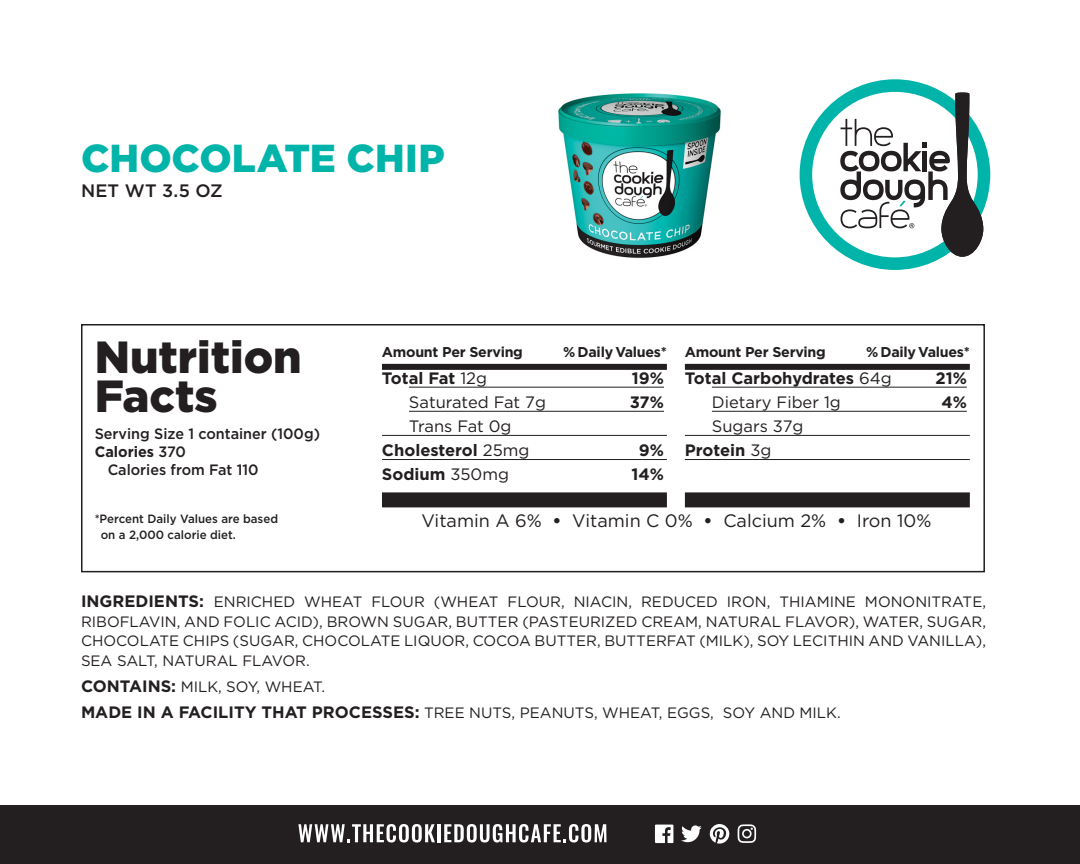
<style>
.page{position:relative;width:1080px;height:864px;background:#fff}
.page>*{position:absolute;margin:0;border:0;box-sizing:border-box;transform-origin:0 0}
.t1{font:900 45px/39px "Gotham";color:#231f20}
.t2{font:900 39px "Gotham";color:#00b4a9}
.vitamin{font:18px "Gotham";color:#231f20}
.Net_weight{font:500 18px "Gotham";letter-spacing:.01em;color:#231f20}
.bold___with_Rule_ind{font:16.5px "Gotham";color:#231f20}
.bold___with_Rule{font:700 16.5px "Gotham";color:#231f20}
.bold___Top_line{font:700 16.5px "Gotham";color:#231f20}
.bold___with_Rule_ind-2{font:700 16.5px "Gotham";color:#231f20}
.ingredients{font:15px/19.5px "Gotham";color:#231f20;text-align:justify}
.serving_size{font:500 15px "Gotham";color:#231f20;scale:.96 1}
.serving_size-2{font:700 15px "Gotham";color:#231f20;scale:.96 1}
.amount_per{font:700 14.25px "Gotham";letter-spacing:-.02em;color:#231f20}
.Percent{font:500 12px/16.5px "Gotham";color:#231f20;scale:.96 1}
.s1{font-weight:400}
.s2{font-weight:500}
.s3{font-weight:700}
.s4{font-weight:700;font-size:16.5px}
</style>
<div class="page">
<img style="left:558px;top:93px;width:163px;height:165px">
<div style="left:0;top:806px;width:1080px;height:58px;background:#231f20"></div>
<svg style="left:298px;top:824px;width:137px;height:19px"></svg>
<hr style="left:437px;top:824px;width:4px;height:18px;background:#fff">
<svg style="left:444px;top:824px;width:163px;height:19px"></svg>
<svg style="left:655px;top:825px;width:18px;height:18px"></svg>
<svg style="left:681px;top:825px;width:21px;height:17px"></svg>
<svg style="left:710px;top:824px;width:19px;height:20px"></svg>
<svg style="left:738px;top:824px;width:18px;height:19px"></svg>
<svg style="left:779px;top:167px;width:212px;height:268px"></svg>
<svg style="left:800px;top:79px;width:190px;height:191px"></svg>
<div style="left:81px;top:324px;width:904px;height:248px;border:2px solid #231f20"></div>
<div style="left:382px;top:364px;width:285px;height:6px;background:#231f20"></div>
<hr style="left:409px;top:387px;width:255px;height:1px;background:#231f20">
<hr style="left:409px;top:411px;width:255px;height:1px;background:#231f20">
<hr style="left:382px;top:435px;width:285px;height:1px;background:#231f20">
<hr style="left:382px;top:459px;width:285px;height:1px;background:#231f20">
<div style="left:382px;top:492px;width:285px;height:15px;background:#231f20"></div>
<div style="left:685px;top:364px;width:285px;height:6px;background:#231f20"></div>
<hr style="left:712px;top:387px;width:255px;height:1px;background:#231f20">
<hr style="left:712px;top:411px;width:255px;height:1px;background:#231f20">
<hr style="left:685px;top:435px;width:285px;height:1px;background:#231f20">
<hr style="left:685px;top:459px;width:285px;height:1px;background:#231f20">
<div style="left:685px;top:492px;width:285px;height:15px;background:#231f20"></div>
<p class="t2" style="left:81px;top:131px;width:365px">CHOCOLATE CHIP</p>
<p class="Net_weight" style="left:81px;top:179px;width:143px">NET WT 3.5 OZ</p>
<h1 class="t1" style="left:95px;top:337px;width:209px">Nutrition<br>Facts</h1>
<p class="amount_per" style="left:382px;top:343px;width:142px">Amount Per Serving</p>
<p class="amount_per" style="left:563px;top:343px;width:105px">% Daily Values*</p>
<p class="bold___Top_line" style="left:382px;top:367px;width:107px">Total Fat <span class="s1">12g</span></p>
<p class="bold___Top_line" style="left:632px;top:367px;width:34px">19%</p>
<p class="bold___with_Rule_ind" style="left:409px;top:391px;width:138px">Saturated Fat 7g</p>
<p class="bold___with_Rule_ind-2" style="left:630px;top:391px;width:36px">37%</p>
<p class="bold___with_Rule_ind" style="left:409px;top:416px;width:104px">Trans Fat 0g</p>
<p class="bold___with_Rule" style="left:382px;top:439px;width:149px">Cholesterol <span class="s1">25mg</span></p>
<p class="bold___with_Rule" style="left:639px;top:439px;width:27px">9%</p>
<p class="bold___with_Rule" style="left:382px;top:463px;width:129px">Sodium <span class="s1">350mg</span></p>
<p class="bold___with_Rule" style="left:631px;top:463px;width:34px">14%</p>
<p class="amount_per" style="left:685px;top:343px;width:142px">Amount Per Serving</p>
<p class="amount_per" style="left:866px;top:343px;width:105px">% Daily Values*</p>
<p class="bold___Top_line" style="left:685px;top:367px;width:208px">Total Carbohydrates <span class="s1">64g</span></p>
<p class="bold___Top_line" style="left:935px;top:367px;width:33px">21%</p>
<p class="bold___with_Rule_ind" style="left:712px;top:391px;width:130px">Dietary Fiber 1g</p>
<p class="bold___with_Rule_ind-2" style="left:941px;top:391px;width:27px">4%</p>
<p class="bold___with_Rule_ind" style="left:712px;top:416px;width:93px">Sugars 37g</p>
<p class="bold___with_Rule" style="left:685px;top:439px;width:88px">Protein <span class="s1">3g</span></p>
<p class="serving_size" style="left:95px;top:424px;width:236px">Serving Size 1 container (100g)</p>
<p class="serving_size-2" style="left:95px;top:441px;width:97px">Calories <span class="s2">370</span></p>
<p class="serving_size" style="left:108px;top:460px;width:159px">Calories from Fat 110</p>
<p class="Percent" style="left:101px;top:510px;width:186px;text-indent:-6px">*Percent Daily Values are based on a 2,000 calorie diet.</p>
<p class="vitamin" style="left:422px;top:510px;width:511px">Vitamin A 6% <span class="s3">•</span> Vitamin C 0% <span class="s3">•</span> Calcium 2% <span class="s3">•</span> Iron 10%</p>
<p class="ingredients" style="left:81px;top:592px;width:907px"><span class="s4">INGREDIENTS:</span> ENRICHED WHEAT FLOUR (WHEAT FLOUR, NIACIN, REDUCED IRON, THIAMINE MONONITRATE, RIBOFLAVIN, AND FOLIC ACID), BROWN SUGAR, BUTTER (PASTEURIZED CREAM, NATURAL FLAVOR), WATER, SUGAR, CHOCOLATE CHIPS (SUGAR, CHOCOLATE LIQUOR, COCOA BUTTER, BUTTERFAT (MILK), SOY LECITHIN AND VANILLA), SEA SALT, NATURAL FLAVOR.</p>
<p class="ingredients" style="left:81px;top:677px;width:246px"><span class="s4">CONTAINS:</span> MILK, SOY, WHEAT.</p>
<p class="ingredients" style="left:81px;top:703px;width:761px"><span class="s4">MADE IN A FACILITY THAT PROCESSES:</span> TREE NUTS, PEANUTS, WHEAT, EGGS, SOY AND MILK.</p>
</div>
